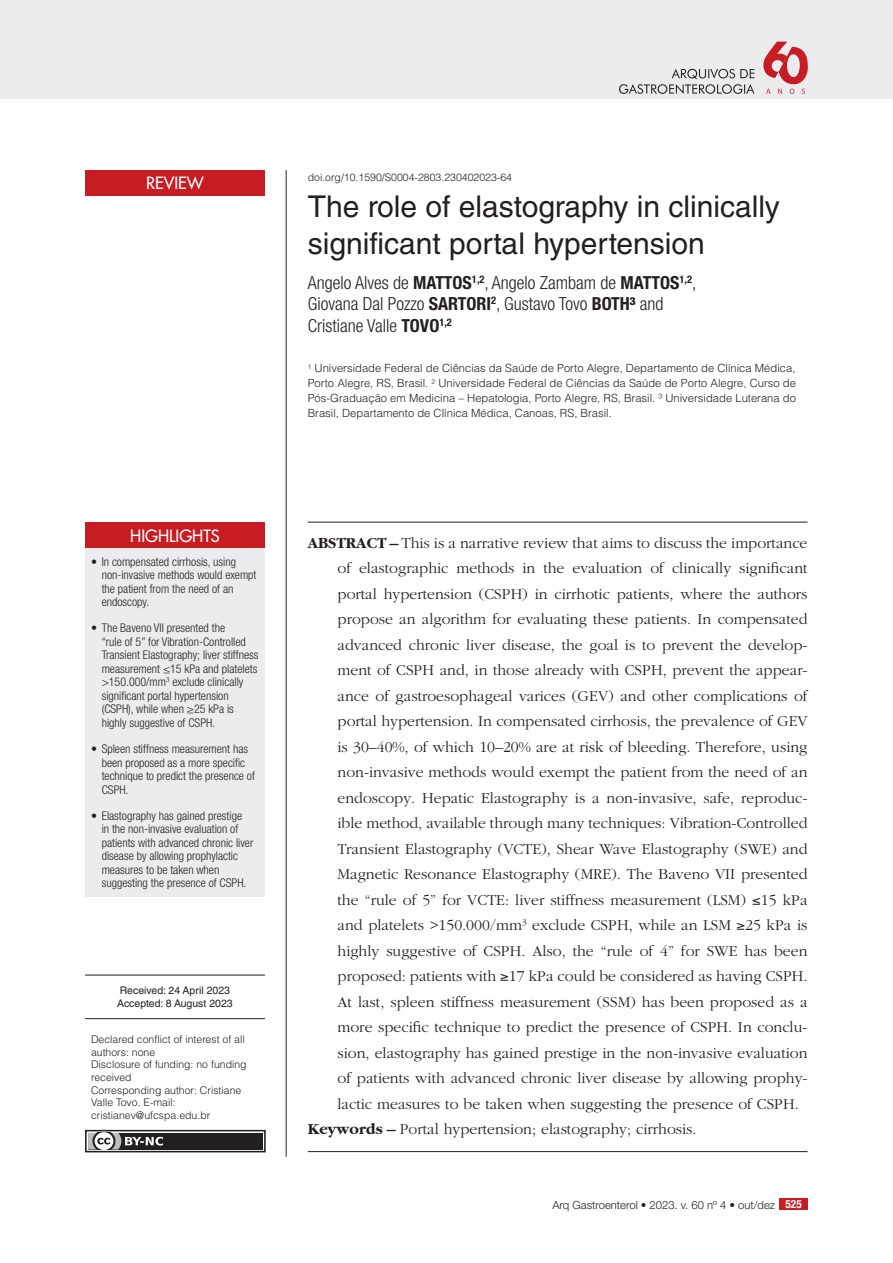
<style>
.page{position:relative;width:893px;height:1263px;background:#fff}
.page>*{position:absolute;margin:0;border:0;box-sizing:border-box;transform-origin:0 0}
.Titulo{font:30px/37.5px "Helvetica LT Std";color:#231f20}
.Autores{font:300 condensed 18px/21.6px "Helvetica Neue LT Pro";color:#231f20}
.Vinheta{font:16.5px "Futura";color:#fff}
.Body_Abstract{font:300 15.75px/25.5px "Garamond";color:#231f20;text-align:justify}
.Body_Abstratc_Final{font:300 15.75px "Garamond";color:#231f20}
.Body_Tabela{font:300 condensed 12px/13.5px "Helvetica Neue LT Pro";color:#231f20}
.Credit_Titulo{font:300 11.25px/15px "Helvetica LT Std";color:#231f20;text-align:justify}
.Body_Text{font:300 11.25px "Helvetica Neue LT Pro";color:#231f20}
.Credito_Sfio{font:300 10.5px/12.6px "Helvetica LT Std";color:#231f20}
.Data{font:10.5px "Helvetica LT Std";color:#231f20}
.Doi{font:300 10.5px "Helvetica LT Std";color:#231f20}
.s1{font-weight:700}
.s2{font-weight:700;font-stretch:condensed;color:#fff}
</style>
<div class="page">
<hr style="left:286px;top:170px;width:1px;height:987px;background:#231f20">
<div style="left:0;top:0;width:893px;height:99px;background:#ececee"></div>
<svg style="left:619px;top:69px;width:135px;height:25px"></svg>
<svg style="left:763px;top:42px;width:45px;height:52px"></svg>
<div style="left:779px;top:1198px;width:29px;height:12px;background:#c61c22"></div>
<div style="left:85px;top:1130px;width:181px;height:22px;border:2px solid #231f20"></div>
<div style="left:88px;top:1133px;width:175px;height:16px;background:#231f20"></div>
<svg style="left:88px;top:1133px;width:75px;height:16px"></svg>
<div style="left:85px;top:523px;width:180px;height:25px;background:#c61c22"></div>
<div style="left:85px;top:548px;width:180px;height:348px;background:#ececee"></div>
<hr style="left:308px;top:522px;width:499px;height:1px;background:#231f20">
<hr style="left:308px;top:1151px;width:499px;height:1px;background:#231f20">
<div style="left:85px;top:170px;width:180px;height:25px;background:#c61c22"></div>
<hr style="left:85px;top:975px;width:180px;height:1px;background:#231f20">
<hr style="left:85px;top:1018px;width:180px;height:1px;background:#231f20">
<p class="Vinheta" style="left:146px;top:172px;width:59px">REVIEW</p>
<p class="Vinheta" style="left:130px;top:525px;width:91px">HIGHLIGHTS</p>
<p class="Body_Tabela" style="left:102px;top:554px;width:156px;text-indent:-11px">• In compensated cirrhosis, using non-invasive methods would exempt the patient from the need of an endoscopy.</p>
<p class="Body_Tabela" style="left:102px;top:621px;width:158px;text-indent:-11px">• The Baveno VII presented the<br>“rule of 5” for Vibration-Controlled Transient Elastography; liver stiffness measurement ≤15 kPa and platelets &gt;150.000/mm<sup>3</sup> exclude clinically significant portal hypertension (CSPH), while when ≥25 kPa is highly suggestive of CSPH.</p>
<p class="Body_Tabela" style="left:102px;top:742px;width:155px;text-indent:-11px">• Spleen stiffness measurement has been proposed as a more specific technique to predict the presence of<br>CSPH.</p>
<p class="Body_Tabela" style="left:102px;top:809px;width:153px;text-indent:-11px">• Elastography has gained prestige<br>in the non-invasive evaluation of patients with advanced chronic liver disease by allowing prophylactic measures to be taken when suggesting the presence of CSPH.</p>
<p class="Data" style="left:120px;top:984px;width:112px">Received: 24 April 2023</p>
<p class="Data" style="left:117px;top:997px;width:117px">Accepted: 8 August 2023</p>
<p class="Credito_Sfio" style="left:91px;top:1033px;width:155px">Declared conflict of interest of all authors: none</p>
<p class="Credito_Sfio" style="left:91px;top:1058px;width:157px">Disclosure of funding: no funding received</p>
<p class="Credito_Sfio" style="left:91px;top:1083px;width:152px">Corresponding author: Cristiane<br>Valle Tovo. E-mail: cristianev@ufcspa.edu.br</p>
<p class="Doi" style="left:308px;top:170px;width:206px">doi.org/10.1590/S0004-2803.230402023-64</p>
<p class="Titulo" style="left:308px;top:187px;width:473px">The role of elastography in clinically significant portal hypertension</p>
<p class="Autores" style="left:308px;top:271px;width:390px">Angelo Alves de <span class="s1">MATTOS</span><sup>1,2</sup>, Angelo Zambam de <span class="s1">MATTOS</span><sup>1,2</sup>,<br>Giovana Dal Pozzo <span class="s1">SARTORI</span><sup>2</sup>, Gustavo Tovo <span class="s1">BOTH³</span> and<br>Cristiane Valle <span class="s1">TOVO</span><sup>1,2</sup></p>
<p class="Credit_Titulo" style="left:308px;top:361px;width:490px"><sup>1</sup> Universidade Federal de Ciências da Saúde de Porto Alegre, Departamento de Clínica Médica, Porto Alegre, RS, Brasil. <sup>2</sup> Universidade Federal de Ciências da Saúde de Porto Alegre, Curso de Pós-Graduação em Medicina – Hepatologia, Porto Alegre, RS, Brasil. ³ Universidade Luterana do Brasil, Departamento de Clínica Médica, Canoas, RS, Brasil.</p>
<p class="Body_Abstract" style="left:338px;top:530px;width:472px;text-indent:-30px"><span class="s1">ABSTRACT –</span> This is a narrative review that aims to discuss the importance of elastographic methods in the evaluation of clinically significant portal hypertension (CSPH) in cirrhotic patients, where the authors propose an algorithm for evaluating these patients. In compensated advanced chronic liver disease, the goal is to prevent the develop&shy;ment of CSPH and, in those already with CSPH, prevent the appear&shy;ance of gastroesophageal varices (GEV) and other complications of portal hypertension. In compensated cirrhosis, the prevalence of GEV is 30–40%, of which 10–20% are at risk of bleeding. Therefore, using non-invasive methods would exempt the patient from the need of an endoscopy. Hepatic Elastography is a non-invasive, safe, reproduc&shy;ible method, available through many techniques: Vibration-Controlled Transient Elastography (VCTE), Shear Wave Elastography (SWE) and Magnetic Resonance Elastography (MRE). The Baveno VII presented the “rule of 5” for VCTE: liver stiffness measurement (LSM) ≤15 kPa and platelets &gt;150.000/mm<sup>3</sup> exclude CSPH, while an LSM ≥25 kPa is highly suggestive of CSPH. Also, the “rule of 4” for SWE has been proposed: patients with ≥17 kPa could be considered as having CSPH.<br>At last, spleen stiffness measurement (SSM) has been proposed as a more specific technique to predict the presence of CSPH. In conclu&shy;sion, elastography has gained prestige in the non-invasive evaluation of patients with advanced chronic liver disease by allowing prophy&shy;lactic measures to be taken when suggesting the presence of CSPH.</p>
<p class="Body_Abstratc_Final" style="left:308px;top:1121px;width:390px"><span class="s1">Keywords –</span> Portal hypertension; elastography; cirrhosis.</p>
<p class="Body_Text" style="left:552px;top:1198px;width:251px">Arq Gastroenterol • 2023. v. 60 nº 4 • out/dez <span class="s2">525</span></p>
</div>
